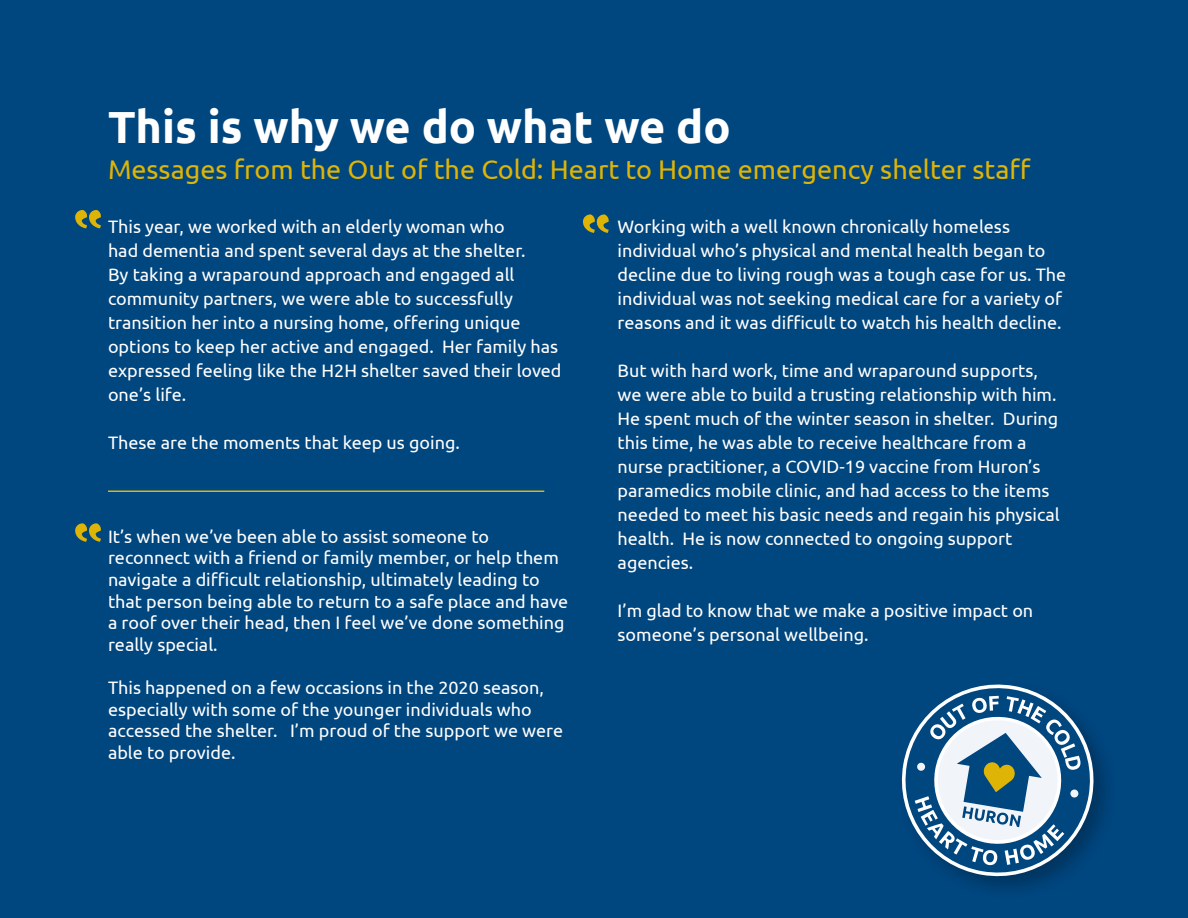
<style>
.page{position:relative;width:1188px;height:918px;background:#00467f}
.page>*{position:absolute;margin:0;border:0;box-sizing:border-box;transform-origin:0 0}
.t1{font:700 45px "Ubuntu";color:#fff}
.t2{font:27px "Ubuntu";color:#deb407}
.pull_quote{font:18px/24px "Ubuntu";color:#fff}
</style>
<div class="page">
<hr style="left:108px;top:490px;width:436px;height:2px;background:#deb407">
<svg style="left:75px;top:210px;width:26px;height:18px"></svg>
<svg style="left:75px;top:523px;width:26px;height:19px"></svg>
<svg style="left:583px;top:214px;width:26px;height:19px"></svg>
<svg style="left:901px;top:684px;width:205px;height:200px"></svg>
<p class="t1" style="left:108px;top:100px;width:624px">This is why we do what we do</p>
<p class="t2" style="left:108px;top:153px;width:924px">Messages from the Out of the Cold: Heart to Home emergency shelter staff</p>
<p class="pull_quote" style="left:108px;top:214px;width:455px">This year, we worked with an elderly woman who<br>had dementia and spent several days at the shelter.<br>By taking a wraparound approach and engaged all community partners, we were able to successfully transition her into a nursing home, offering unique options to keep her active and engaged. Her family has expressed feeling like the H2H shelter saved their loved one’s life.</p>
<p class="pull_quote" style="left:108px;top:430px;width:353px">These are the moments that keep us going.</p>
<p class="pull_quote" style="left:108px;top:524px;width:383px">It’s when we’ve been able to assist someone to</p>
<p class="pull_quote" style="left:108px;top:547px;width:462px;line-height:21.6px">reconnect with a friend or family member, or help them navigate a difficult relationship, ultimately leading to that person being able to return to a safe place and have a roof over their head, then I feel we’ve done something really special.</p>
<p class="pull_quote" style="left:108px;top:676px;width:457px;line-height:21.6px">This happened on a few occasions in the 2020 season, especially with some of the younger individuals who accessed the shelter. I’m proud of the support we were able to provide.</p>
<p class="pull_quote" style="left:618px;top:214px;width:450px">Working with a well known chronically homeless individual who’s physical and mental health began to decline due to living rough was a tough case for us. The individual was not seeking medical care for a variety of reasons and it was difficult to watch his health decline.</p>
<p class="pull_quote" style="left:618px;top:358px;width:444px">But with hard work, time and wraparound supports, we were able to build a trusting relationship with him.<br>He spent much of the winter season in shelter. During this time, he was able to receive healthcare from a nurse practitioner, a COVID-19 vaccine from Huron’s paramedics mobile clinic, and had access to the items needed to meet his basic needs and regain his physical health. He is now connected to ongoing support agencies.</p>
<p class="pull_quote" style="left:618px;top:598px;width:417px">I’m glad to know that we make a positive impact on someone’s personal wellbeing.</p>
</div>
